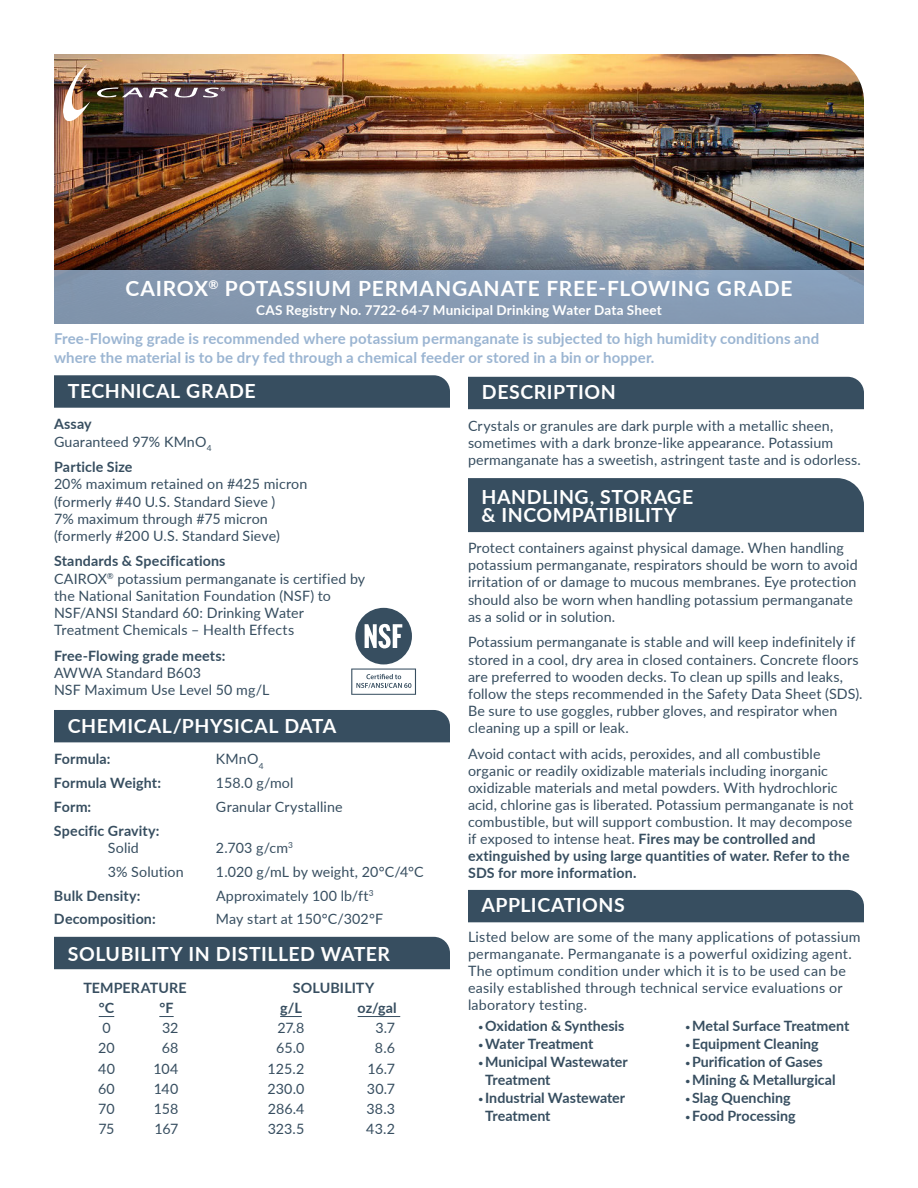
<style>
.page{position:relative;width:918px;height:1188px;background:#fff}
.page>*{position:absolute;margin:0;border:0;box-sizing:border-box;transform-origin:0 0}
.t1{font:700 21px "Lato";letter-spacing:.04em;color:#fff}
.t2{font:700 19.5px/18px "Lato";letter-spacing:.03em;color:#fff}
.t3{font:700 15px/19.5px "Lato";letter-spacing:.005em;color:#9bb5d2}
.t4{font:14.25px/17.1px "Lato";letter-spacing:.01em;color:#374e60}
.t5{font:700 14.25px/18px "Lato";color:#374e60}
.t6{font:700 13.5px "Lato";letter-spacing:.01em;color:#fff}
.s1{font-weight:700}
.s2{font-size:8.25px}
</style>
<div class="page">
<img style="left:54px;top:54px;width:810px;height:216px">
<svg style="left:97px;top:87px;width:46px;height:11px"></svg>
<img style="left:63px;top:64px;width:27px;height:59px">
<svg style="left:149px;top:87px;width:76px;height:11px"></svg>
<div style="left:54px;top:270px;width:810px;height:54px;background:#869ab2"></div>
<div style="left:54px;top:375px;width:396px;height:33px;background:#374e60"></div>
<div style="left:468px;top:478px;width:396px;height:54px;background:#374e60"></div>
<div style="left:468px;top:890px;width:396px;height:32px;background:#374e60"></div>
<div style="left:54px;top:710px;width:396px;height:32px;background:#374e60"></div>
<div style="left:468px;top:377px;width:396px;height:32px;background:#374e60"></div>
<div style="left:54px;top:937px;width:396px;height:32px;background:#374e60"></div>
<svg style="left:99px;top:1016px;width:15px;height:1px"></svg>
<svg style="left:159px;top:1016px;width:15px;height:1px"></svg>
<svg style="left:280px;top:1016px;width:22px;height:1px"></svg>
<hr style="left:358px;top:1016px;width:42px;height:1px;background:#374e60">
<svg style="left:351px;top:608px;width:65px;height:87px"></svg>
<h1 class="t1" style="left:125px;top:279px;width:669px">CAIROX<sup>®</sup> POTASSIUM PERMANGANATE FREE-FLOWING GRADE</h1>
<p class="t6" style="left:256px;top:300px;width:407px">CAS Registry No. 7722-64-7 Municipal Drinking Water Data Sheet</p>
<p class="t3" style="left:54px;top:328px;width:767px">Free-Flowing grade is recommended where potassium permanganate is subjected to high humidity conditions and where the material is to be dry fed through a chemical feeder or stored in a bin or hopper.</p>
<h2 class="t2" style="left:68px;top:381px;width:189px">TECHNICAL GRADE</h2>
<p class="t4" style="left:54px;top:417px;width:159px"><span class="s1">Assay<br></span>Guaranteed 97% KMnO<sub>4</sub></p>
<p class="t5" style="left:54px;top:459px;width:80px">Particle Size</p>
<p class="t4" style="left:54px;top:477px;width:255px">20% maximum retained on #425 micron (formerly #40 U.S. Standard Sieve )<br>7% maximum through #75 micron (formerly #200 U.S. Standard Sieve)</p>
<p class="t4" style="left:54px;top:554px;width:313px"><span class="s1">Standards &amp; Specifications<br></span>CAIROX<sup>®</sup> potassium permanganate is certified by the National Sanitation Foundation (NSF) to NSF/ANSI Standard 60: Drinking Water Treatment Chemicals – Health Effects</p>
<p class="t5" style="left:54px;top:646px;width:173px">Free-Flowing grade meets:</p>
<p class="t4" style="left:54px;top:665px;width:217px">AWWA Standard B603<br>NSF Maximum Use Level 50 mg/L</p>
<h2 class="t2" style="left:68px;top:716px;width:270px">CHEMICAL/PHYSICAL DATA</h2>
<p class="t5" style="left:54px;top:751px;width:58px">Formula:</p>
<p class="t4" style="left:216px;top:751px;width:49px">KMnO<sub>4</sub></p>
<p class="t5" style="left:54px;top:773px;width:109px">Formula Weight:</p>
<p class="t4" style="left:216px;top:775px;width:79px">158.0 g/mol</p>
<p class="t5" style="left:54px;top:799px;width:39px">Form:</p>
<p class="t4" style="left:216px;top:799px;width:128px">Granular Crystalline</p>
<p class="t5" style="left:54px;top:821px;width:107px">Specific Gravity:</p>
<p class="t4" style="left:108px;top:840px;width:32px">Solid</p>
<p class="t4" style="left:216px;top:840px;width:78px">2.703 g/cm<sup>3</sup></p>
<p class="t4" style="left:108px;top:864px;width:77px">3% Solution</p>
<p class="t4" style="left:216px;top:864px;width:209px">1.020 g/mL by weight, 20°C/4°C</p>
<p class="t5" style="left:54px;top:886px;width:88px">Bulk Density:</p>
<p class="t4" style="left:216px;top:888px;width:159px">Approximately 100 lb/ft<sup>3</sup></p>
<p class="t5" style="left:54px;top:910px;width:103px">Decomposition:</p>
<p class="t4" style="left:216px;top:912px;width:169px">May start at 150°C/302°F</p>
<h2 class="t2" style="left:68px;top:944px;width:324px">SOLUBILITY IN DISTILLED WATER</h2>
<p class="t5" style="left:83px;top:980px;width:105px">TEMPERATURE</p>
<p class="t5" style="left:293px;top:978px;width:83px">SOLUBILITY</p>
<p class="t5" style="left:99px;top:1000px;width:17px">°C</p>
<p class="t5" style="left:159px;top:1000px;width:16px">°F</p>
<p class="t5" style="left:280px;top:998px;width:23px">g/L</p>
<p class="t5" style="left:358px;top:998px;width:41px">oz/gal</p>
<p class="t4" style="left:102px;top:1021px;width:10px">0</p>
<p class="t4" style="left:162px;top:1021px;width:18px">32</p>
<p class="t4" style="left:278px;top:1021px;width:28px">27.8</p>
<p class="t4" style="left:375px;top:1021px;width:21px">3.7</p>
<p class="t4" style="left:98px;top:1041px;width:18px">20</p>
<p class="t4" style="left:162px;top:1041px;width:18px">68</p>
<p class="t4" style="left:276px;top:1041px;width:30px">65.0</p>
<p class="t4" style="left:375px;top:1041px;width:22px">8.6</p>
<p class="t4" style="left:98px;top:1061px;width:18px">40</p>
<p class="t4" style="left:154px;top:1061px;width:26px">104</p>
<p class="t4" style="left:268px;top:1061px;width:38px">125.2</p>
<p class="t4" style="left:367px;top:1061px;width:29px">16.7</p>
<p class="t4" style="left:98px;top:1081px;width:18px">60</p>
<p class="t4" style="left:154px;top:1081px;width:26px">140</p>
<p class="t4" style="left:268px;top:1081px;width:38px">230.0</p>
<p class="t4" style="left:367px;top:1081px;width:30px">30.7</p>
<p class="t4" style="left:98px;top:1101px;width:18px">70</p>
<p class="t4" style="left:154px;top:1101px;width:26px">158</p>
<p class="t4" style="left:268px;top:1101px;width:38px">286.4</p>
<p class="t4" style="left:366px;top:1101px;width:30px">38.3</p>
<p class="t4" style="left:98px;top:1121px;width:18px">75</p>
<p class="t4" style="left:155px;top:1121px;width:25px">167</p>
<p class="t4" style="left:268px;top:1121px;width:38px">323.5</p>
<p class="t4" style="left:366px;top:1121px;width:31px">43.2</p>
<h2 class="t2" style="left:482px;top:382px;width:135px">DESCRIPTION</h2>
<p class="t4" style="left:468px;top:418px;width:394px">Crystals or granules are dark purple with a metallic sheen, sometimes with a dark bronze-like appearance. Potassium permanganate has a sweetish, astringent taste and is odorless.</p>
<h2 class="t2" style="left:482px;top:487px;width:213px">HANDLING, STORAGE &amp; INCOMPATIBILITY</h2>
<p class="t4" style="left:468px;top:541px;width:391px">Protect containers against physical damage. When handling potassium permanganate, respirators should be worn to avoid irritation of or damage to mucous membranes. Eye protection should also be worn when handling potassium permanganate as a solid or in solution.</p>
<p class="t4" style="left:468px;top:635px;width:396px">Potassium permanganate is stable and will keep indefinitely if stored in a cool, dry area in closed containers. Concrete floors are preferred to wooden decks. To clean up spills and leaks, follow the steps recommended in the Safety Data Sheet (SDS).<br>Be sure to use goggles, rubber gloves, and respirator when cleaning up a spill or leak.</p>
<p class="t4" style="left:468px;top:746px;width:387px">Avoid contact with acids, peroxides, and all combustible organic or readily oxidizable materials including inorganic oxidizable materials and metal powders. With hydrochloric acid, chlorine gas is liberated. Potassium permanganate is not combustible, but will support combustion. It may decompose if exposed to intense heat. <span class="s1">Fires may be controlled and extinguished by using large quantities of water. Refer to the SDS for more information.</span></p>
<h2 class="t2" style="left:482px;top:896px;width:145px">APPLICATIONS</h2>
<p class="t4" style="left:468px;top:929px;width:394px">Listed below are some of the many applications of potassium permanganate. Permanganate is a powerful oxidizing agent.<br>The optimum condition under which it is to be used can be easily established through technical service evaluations or laboratory testing.</p>
<p class="t5" style="left:478px;top:1017px;width:147px"><span class="s2">•</span> Oxidation &amp; Synthesis</p>
<p class="t5" style="left:478px;top:1035px;width:116px"><span class="s2">•</span> Water Treatment</p>
<p class="t5" style="left:485px;top:1053px;width:144px;text-indent:-7px"><span class="s2">•</span> Municipal Wastewater<br>Treatment</p>
<p class="t5" style="left:485px;top:1089px;width:142px;text-indent:-7px"><span class="s2">•</span> Industrial Wastewater<br>Treatment</p>
<p class="t5" style="left:686px;top:1017px;width:165px"><span class="s2">•</span> Metal Surface Treatment</p>
<p class="t5" style="left:686px;top:1035px;width:135px"><span class="s2">•</span> Equipment Cleaning</p>
<p class="t5" style="left:686px;top:1053px;width:139px"><span class="s2">•</span> Purification of Gases</p>
<p class="t5" style="left:686px;top:1072px;width:152px"><span class="s2">•</span> Mining &amp; Metallurgical</p>
<p class="t5" style="left:686px;top:1089px;width:107px"><span class="s2">•</span> Slag Quenching</p>
<p class="t5" style="left:686px;top:1108px;width:112px"><span class="s2">•</span> Food Processing</p>
</div>
